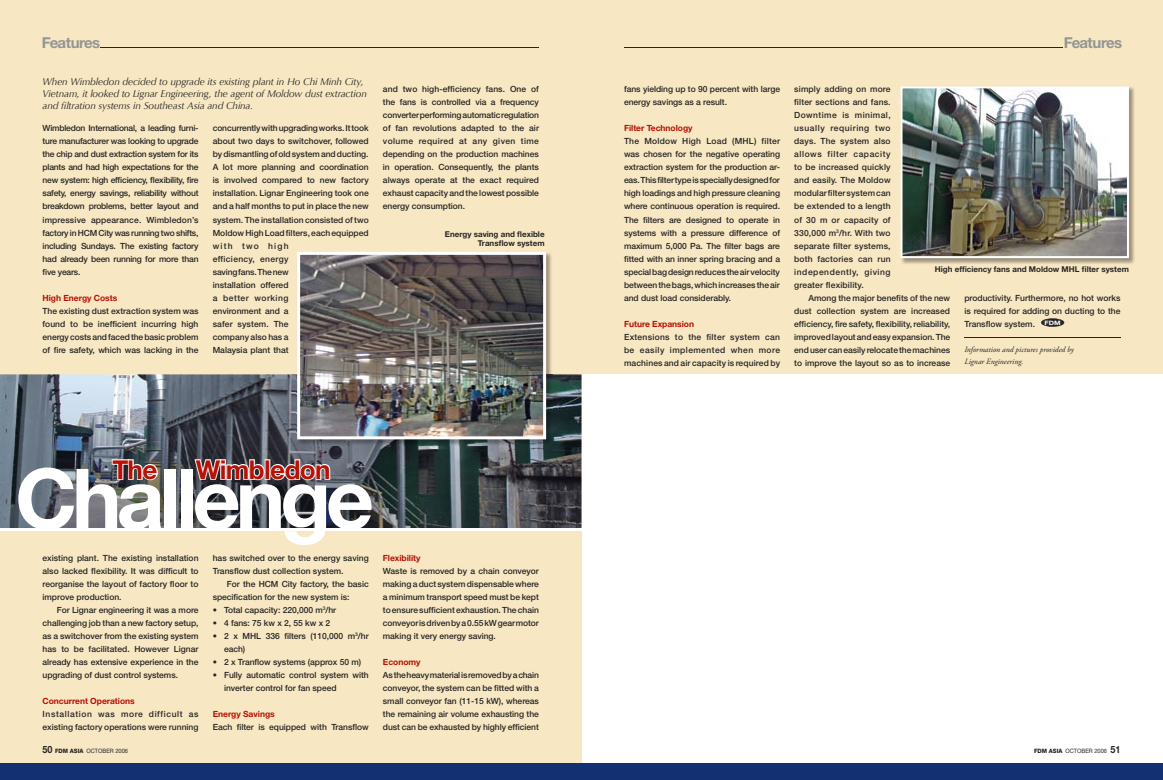
<style>
.page{position:relative;width:1163px;height:780px;background:#fff}
.page>*{position:absolute;margin:0;border:0;box-sizing:border-box;transform-origin:0 0}
.t1{font:700 83.7px "Helvetica Neue";letter-spacing:-.06em;color:#fff}
.t2{font:700 26px "Helvetica Neue";letter-spacing:-.02em;color:#b91106}
.t3{font:700 15px "Helvetica Neue";letter-spacing:-.045em;color:#949594}
.t4{font:italic 10px/12px "Optima";letter-spacing:-.015em;color:#262525}
.t5{font:500 8.5px/13px "Helvetica Neue";letter-spacing:-.005em;color:#262525;text-align:justify}
.t6{font:700 8.5px "Helvetica Neue";letter-spacing:-.005em;color:#b91106}
.t7{font:700 8px/9.6px "Helvetica Neue";color:#262525;text-align:right}
.t8{font:italic 8px/12px "Adobe Garamond Pro";color:#262525}
.t9{font:6px "Helvetica Neue";color:#262525;scale:.95 1}
.t10{font:700 6px "Helvetica Neue";color:#fff;scale:1.2 1}
.s1{font-weight:700;font-size:10px}
.s2{font-weight:800}
</style>
<div class="page">
<div style="left:0;top:0;width:581px;height:763px;background:#f7e7c2"></div>
<div style="left:0;top:763px;width:1162px;height:17px;background:#133073"></div>
<div style="left:581px;top:0;width:581px;height:374px;background:#f7e7c2"></div>
<img style="left:0;top:374px;width:581px;height:154px">
<hr style="left:0;top:528px;width:581px;height:2px;background:#fff">
<svg style="left:111px;top:458px;width:48px;height:23px"></svg>
<svg style="left:193px;top:458px;width:138px;height:23px;background:#999ba0"></svg>
<img style="left:901px;top:86px;width:234px;height:178px">
<img style="left:900px;top:86px;width:228px;height:172px">
<hr style="left:624px;top:47px;width:438px;height:1px;background:#262525">
<hr style="left:100px;top:47px;width:439px;height:1px;background:#262525">
<img style="left:296px;top:253px;width:256px;height:193px">
<img style="left:297px;top:252px;width:249px;height:187px">
<hr style="left:964px;top:337px;width:156px;height:1px;background:#262525">
<svg style="left:1041px;top:318px;width:23px;height:9px"></svg>
<h3 class="t3" style="left:42px;top:33px;width:60px">Features</h3>
<h3 class="t3" style="left:1063px;top:33px;width:60px">Features</h3>
<p class="t4" style="left:43px;top:75px;width:326px">When Wimbledon decided to upgrade its existing plant in Ho Chi Minh City,<br>Vietnam, it looked to Lignar Engineering, the agent of Moldow dust extraction and filtration systems in Southeast Asia and China.</p>
<p class="t5" style="left:43px;top:122px;width:157px">Wimbledon International, a leading furni&shy;ture manufacturer was looking to upgrade the chip and dust extraction system for its plants and had high expectations for the new system: high efficiency, flexibility, fire safety, energy savings, reliability without breakdown problems, better layout and impressive appearance. Wimbledon’s factory in HCM City was running two shifts, including Sundays. The existing factory had already been running for more than five years.</p>
<p class="t6" style="left:43px;top:292px;width:76px">High Energy Costs</p>
<p class="t5" style="left:43px;top:304px;width:157px">The existing dust extraction system was found to be inefficient incurring high energy costs and faced the basic problem of fire safety, which was lacking in the</p>
<p class="t5" style="left:213px;top:122px;width:157px;text-align:left">concurrently with upgrading works. It took about two days to switchover, followed by dismantling of old system and ducting.<br>A lot more planning and coordination is involved compared to new factory installation. Lignar Engineering took one and a half months to put in place the new system. The installation consisted of two<br>Moldow High Load filters, each equipped with two high<br>efficiency, energy<br>saving fans. The new<br>installation offered<br>a better working<br>environment and a<br>safer system. The<br>company also has a<br>Malaysia plant that</p>
<p class="t5" style="left:383px;top:83px;width:158px">and two high-efficiency fans. One of the fans is controlled via a frequency converter performing automatic regulation of fan revolutions adapted to the air volume required at any given time depending on the production machines in operation. Consequently, the plants always operate at the exact required exhaust capacity and the lowest possible energy consumption.</p>
<p class="t5" style="left:624px;top:83px;width:157px">fans yielding up to 90 percent with large energy savings as a result.</p>
<p class="t6" style="left:624px;top:123px;width:70px">Filter Technology</p>
<p class="t5" style="left:624px;top:135px;width:157px">The Moldow High Load (MHL) filter was chosen for the negative operating extraction system for the production ar&shy;eas. This filter type is specially designed for high loadings and high pressure cleaning where continuous operation is required.<br>The filters are designed to operate in systems with a pressure difference of maximum 5,000 Pa. The filter bags are fitted with an inner spring bracing and a special bag design reduces the air velocity between the bags, which increases the air and dust load considerably.</p>
<p class="t6" style="left:624px;top:318px;width:72px">Future Expansion</p>
<p class="t5" style="left:624px;top:330px;width:157px">Extensions to the filter system can be easily implemented when more machines and air capacity is required by</p>
<p class="t7" style="left:445px;top:229px;width:101px">Energy saving and flexible<br>Transflow system</p>
<p class="t5" style="left:794px;top:83px;width:98px">simply adding on more filter sections and fans.<br>Downtime is minimal, usually requiring two days. The system also allows filter capacity to be increased quickly and easily. The Moldow modular filter system can be extended to a length of 30 m or capacity of 330,000 m<sup>3</sup>/hr. With two separate filter systems, both factories can run independently, giving greater flexibility.</p>
<p class="t5" style="left:794px;top:291px;width:157px;text-indent:14px">Among the major benefits of the new dust collection system are increased efficiency, fire safety, flexibility, reliability, improved layout and easy expansion. The end user can easily relocate the machines to improve the layout so as to increase</p>
<p class="t7" style="left:934px;top:264px;width:195px">High efficiency fans and Moldow MHL filter system</p>
<p class="t5" style="left:964px;top:291px;width:157px">productivity. Furthermore, no hot works is required for adding on ducting to the Transflow system.</p>
<p class="t8" style="left:964px;top:343px;width:111px">Information and pictures provided by<br>Lignar Engineering.</p>
<p class="t10" style="left:1044px;top:319px;width:15px">FDM</p>
<h2 class="t2" style="left:112px;top:453px;width:47px">The</h2>
<h2 class="t2" style="left:196px;top:453px;width:136px">Wimbledon</h2>
<h1 class="t1" style="left:15px;top:447px;width:360px">Challenge</h1>
<p class="t5" style="left:43px;top:551px;width:157px">existing plant. The existing installation also lacked flexibility. It was difficult to reorganise the layout of factory floor to improve production.</p>
<p class="t5" style="left:43px;top:603px;width:157px;text-indent:14px">For Lignar engineering it was a more challenging job than a new factory setup, as a switchover from the existing system has to be facilitated. However Lignar already has extensive experience in the upgrading of dust control systems.</p>
<p class="t6" style="left:43px;top:695px;width:94px">Concurrent Operations</p>
<p class="t5" style="left:43px;top:707px;width:157px">Installation was more difficult as existing factory operations were running</p>
<p class="t9" style="left:43px;top:747px;width:91px"><span class="s1">50</span> <span class="s2">FDM ASIA</span> OCTOBER 2006</p>
<p class="t5" style="left:213px;top:551px;width:157px">has switched over to the energy saving<br>Transflow dust collection system.</p>
<p class="t5" style="left:213px;top:577px;width:157px;text-indent:14px">For the HCM City factory, the basic specification for the new system is:</p>
<p class="t5" style="left:213px;top:603px;width:125px">• Total capacity: 220,000 m<sup>3</sup>/hr</p>
<p class="t5" style="left:213px;top:616px;width:119px">• 4 fans: 75 kw x 2, 55 kw x 2</p>
<p class="t5" style="left:224px;top:629px;width:146px;text-indent:-11px">• 2 x MHL 336 filters (110,000 m<sup>3</sup>/hr each)</p>
<p class="t5" style="left:213px;top:655px;width:150px">• 2 x Tranflow systems (approx 50 m)</p>
<p class="t5" style="left:224px;top:668px;width:146px;text-indent:-11px">• Fully automatic control system with inverter control for fan speed</p>
<p class="t6" style="left:213px;top:708px;width:63px">Energy Savings</p>
<p class="t5" style="left:213px;top:720px;width:157px">Each filter is equipped with Transflow</p>
<p class="t6" style="left:383px;top:552px;width:39px">Flexibility</p>
<p class="t5" style="left:383px;top:564px;width:157px">Waste is removed by a chain conveyor making a duct system dispensable where a minimum transport speed must be kept to ensure sufficient exhaustion. The chain conveyor is driven by a 0.55 kW gear motor making it very energy saving.</p>
<p class="t6" style="left:383px;top:656px;width:39px">Economy</p>
<p class="t5" style="left:383px;top:668px;width:157px">As the heavy material is removed by a chain conveyor, the system can be fitted with a small conveyor fan (11-15 kW), whereas the remaining air volume exhausting the dust can be exhausted by highly efficient</p>
<p class="t9" style="left:1033px;top:747px;width:92px"><span class="s2">FDM ASIA</span> OCTOBER 2006 <span class="s1">51</span></p>
</div>
